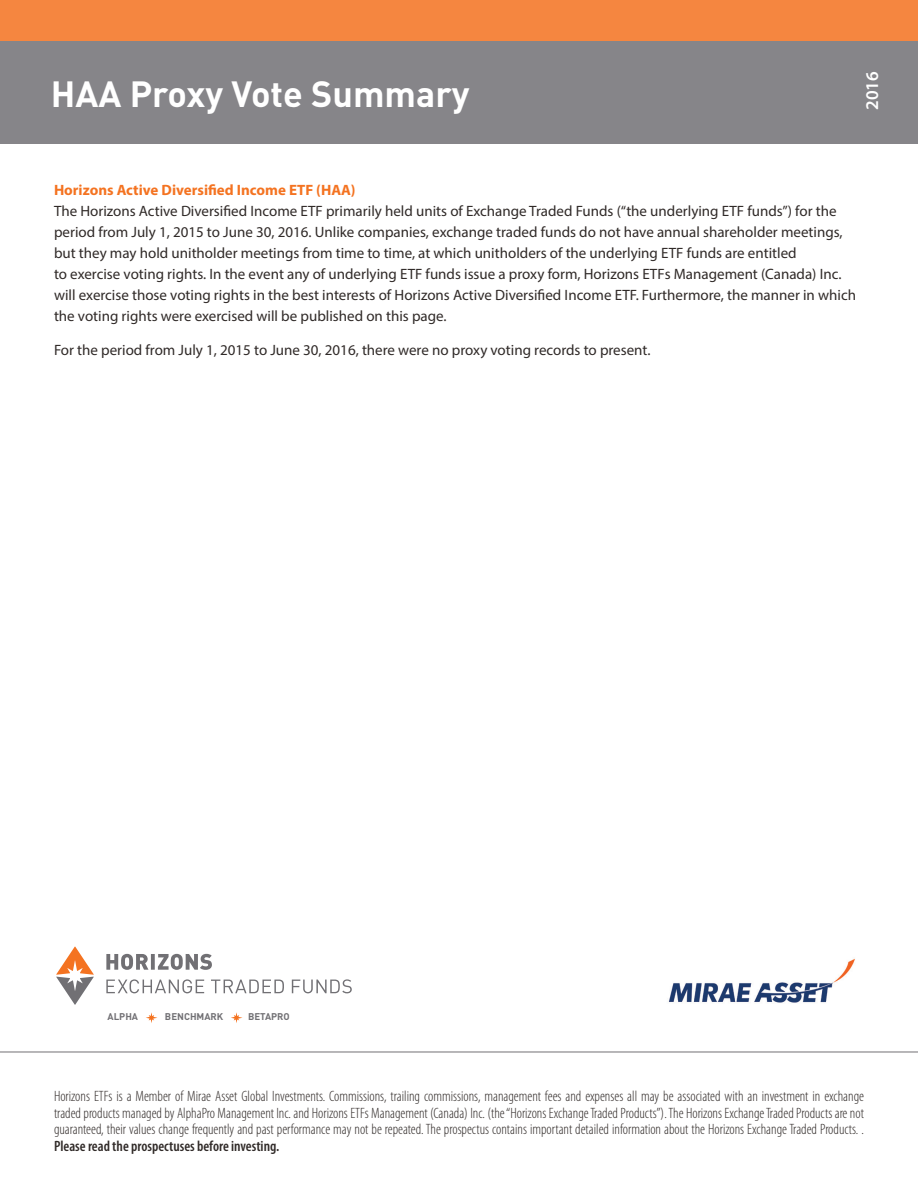
<style>
.page{position:relative;width:918px;height:1188px;background:#fff}
.page>*{position:absolute;margin:0;border:0;box-sizing:border-box;transform-origin:0 0}
.t1{font:700 36px "DIN Pro";color:#fff}
.t2{font:600 18px "Myriad Pro";color:#fff}
.page_headings{font:15px/21px "Myriad Pro";color:#302a28}
.small_print_bottom{font:300 condensed 15px/16.5px "Myriad Pro";color:#302a28;text-align:justify}
.page_headings-2{font:700 15px "Myriad Pro";color:#f47321}
.t3{font:700 9.6px "DIN Pro";color:#717074}
.s1{font-weight:600}
</style>
<div class="page">
<div style="left:0;top:41px;width:918px;height:103px;background:#868589"></div>
<div style="left:0;top:0;width:918px;height:41px;background:#f58640"></div>
<hr style="left:0;top:1052px;width:918px;height:1px;background:#717074">
<img style="left:668px;top:958px;width:187px;height:45px">
<svg style="left:146px;top:1012px;width:11px;height:11px"></svg>
<svg style="left:231px;top:1012px;width:12px;height:11px"></svg>
<svg style="left:106px;top:954px;width:246px;height:39px"></svg>
<svg style="left:56px;top:946px;width:38px;height:59px"></svg>
<p class="t1" style="left:51px;top:64px;width:420px">HAA Proxy Vote Summary</p>
<p class="t2" style="left:861px;top:110px;width:40px;rotate:-90deg">2016</p>
<p class="page_headings-2" style="left:54px;top:180px;width:303px">Horizons Active Diversified Income ETF (HAA)</p>
<p class="page_headings" style="left:54px;top:200px;width:804px">The Horizons Active Diversified Income ETF primarily held units of Exchange Traded Funds (“the underlying ETF funds”) for the period from July 1, 2015 to June 30, 2016. Unlike companies, exchange traded funds do not have annual shareholder meetings, but they may hold unitholder meetings from time to time, at which unitholders of the underlying ETF funds are entitled<br>to exercise voting rights. In the event any of underlying ETF funds issue a proxy form, Horizons ETFs Management (Canada) Inc. will exercise those voting rights in the best interests of Horizons Active Diversified Income ETF. Furthermore, the manner in which the voting rights were exercised will be published on this page.</p>
<p class="page_headings" style="left:54px;top:340px;width:598px">For the period from July 1, 2015 to June 30, 2016, there were no proxy voting records to present.</p>
<p class="t3" style="left:108px;top:1009px;width:32px">ALPHA</p>
<p class="t3" style="left:165px;top:1009px;width:60px">BENCHMARK</p>
<p class="t3" style="left:248px;top:1009px;width:43px">BETAPRO</p>
<p class="small_print_bottom" style="left:54px;top:1088px;width:812px">Horizons ETFs is a Member of Mirae Asset Global Investments. Commissions, trailing commissions, management fees and expenses all may be associated with an investment in exchange traded products managed by AlphaPro Management Inc. and Horizons ETFs Management (Canada) Inc. (the “Horizons Exchange Traded Products”). The Horizons Exchange Traded Products are not guaranteed, their values change frequently and past performance may not be repeated. The prospectus contains important detailed information about the Horizons Exchange Traded Products. .<br><span class="s1">Please read the prospectuses before investing.</span></p>
</div>
